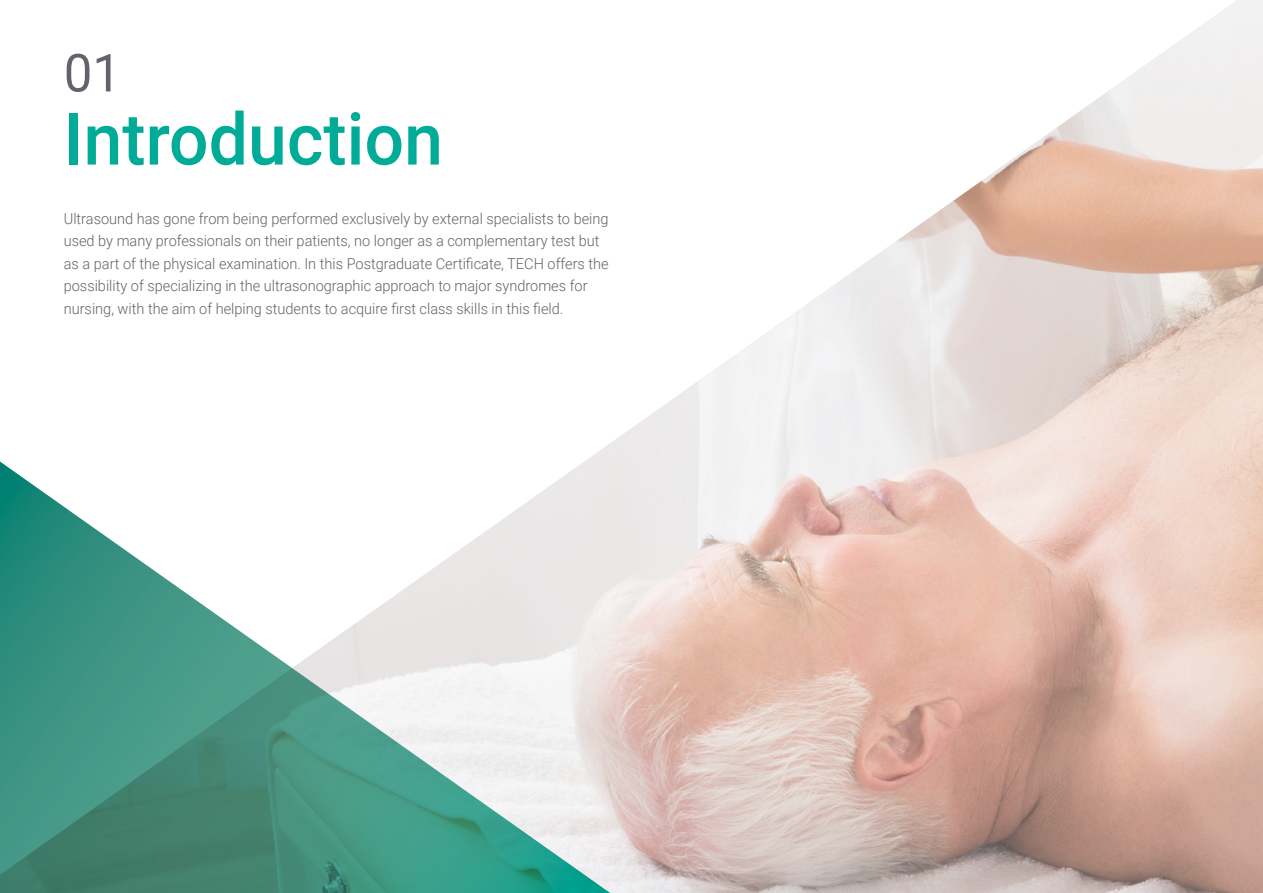
<style>
.page{position:relative;width:1263px;height:893px;background:#fff}
.page>*{position:absolute;margin:0;border:0;box-sizing:border-box;transform-origin:0 0}
.t1{font:500 72px "Roboto";color:#00ab97}
.t2{font:52.5px "Roboto";color:#61646a}
.t3{font:300 15px/22.5px "Roboto";color:#61646a}
</style>
<div class="page">
<img style="left:607px;top:0;width:656px;height:893px">
<svg style="left:0;top:446px;width:640px;height:447px"></svg>
<h2 class="t2" style="left:64px;top:36px;width:59px">01</h2>
<h1 class="t1" style="left:64px;top:89px;width:381px">Introduction</h1>
<p class="t3" style="left:64px;top:207px;width:546px">Ultrasound has gone from being performed exclusively by external specialists to being used by many professionals on their patients, no longer as a complementary test but as a part of the physical examination. In this Postgraduate Certificate, TECH offers the possibility of specializing in the ultrasonographic approach to major syndromes for nursing, with the aim of helping students to acquire first class skills in this field.</p>
</div>
